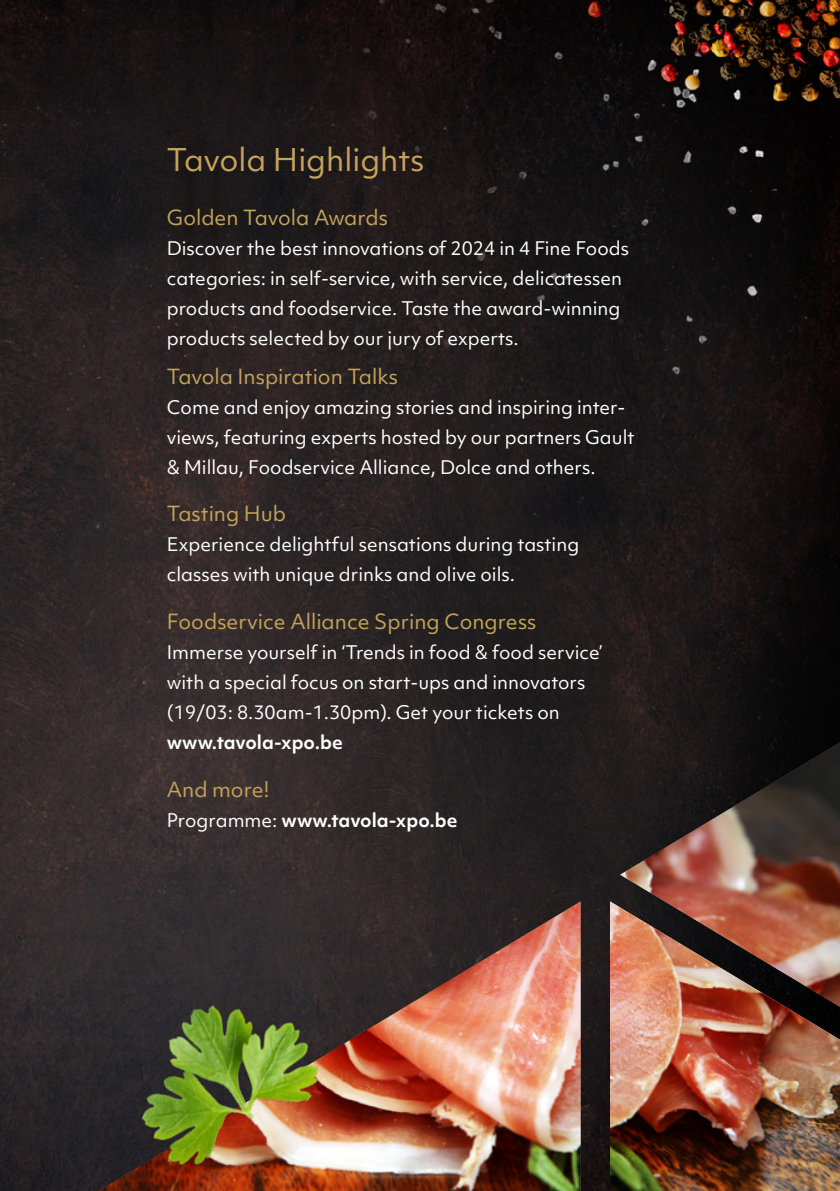
<style>
.page{position:relative;width:840px;height:1191px;background:#fff}
.page>*{position:absolute;margin:0;border:0;box-sizing:border-box;transform-origin:0 0}
.Titel{font:30px "Objektiv Mk 1";color:#c5a35b}
.Tekst{font:20px "Objektiv Mk 1";color:#c5a35b}
.Tekst-2{font:18px/30px "Objektiv Mk 1";color:#fff}
.Tekst-3{font:700 18px "Objektiv Mk 1";color:#fff}
.s1{font-weight:700}
.s2{font-weight:400}
</style>
<div class="page">
<img style="left:1px;top:0;width:838px;height:1191px">
<img style="left:246px;top:0;width:593px;height:526px">
<img style="left:609px;top:901px;width:230px;height:290px">
<img style="left:99px;top:901px;width:481px;height:290px">
<img style="left:619px;top:742px;width:220px;height:264px">
<img style="left:109px;top:969px;width:230px;height:222px">
<p class="Titel" style="left:167px;top:139px;width:259px">Tavola Highlights</p>
<p class="Tekst" style="left:167px;top:203px;width:222px">Golden Tavola Awards</p>
<p class="Tekst-2" style="left:167px;top:233px;width:463px">Discover the best innovations of 2024 in 4 Fine Foods categories: in self-service, with service, delicatessen products and foodservice. Taste the award-winning products selected by our jury of experts.</p>
<p class="Tekst" style="left:167px;top:362px;width:232px">Tavola Inspiration Talks</p>
<p class="Tekst-2" style="left:167px;top:392px;width:469px">Come and enjoy amazing stories and inspiring inter&shy;views, featuring experts hosted by our partners Gault &amp; Millau, Foodservice Alliance, Dolce and others.</p>
<p class="Tekst" style="left:167px;top:500px;width:121px">Tasting Hub</p>
<p class="Tekst-2" style="left:167px;top:529px;width:414px">Experience delightful sensations during tasting classes with unique drinks and olive oils.</p>
<p class="Tekst" style="left:167px;top:608px;width:371px">Foodservice Alliance Spring Congress</p>
<p class="Tekst-2" style="left:167px;top:637px;width:437px">Immerse yourself in ‘Trends in food &amp; food service’ with a special focus on start-ups and innovators (19/03: 8.30am-1.30pm). Get your tickets on <span class="s1">www.tavola-xpo.be</span></p>
<p class="Tekst" style="left:167px;top:775px;width:104px">And more!</p>
<p class="Tekst-3" style="left:167px;top:807px;width:292px"><span class="s2">Programme:</span> www.tavola-xpo.be</p>
</div>
